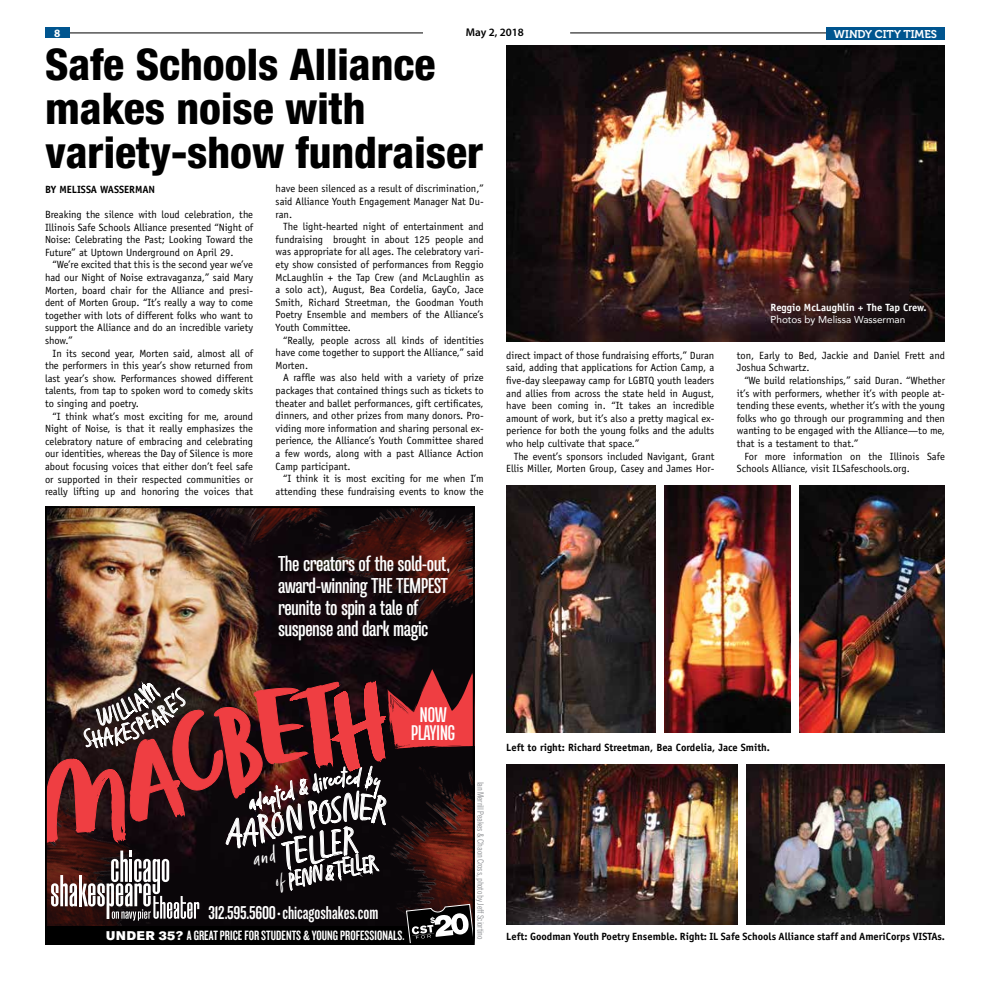
<style>
.page{position:relative;width:990px;height:990px;background:#fff}
.page>*{position:absolute;margin:0;border:0;box-sizing:border-box;transform-origin:0 0}
.t1{font:800 condensed 43.75px/43.8px "Helvetica Neue";color:#000}
.t2{font:39.75px "Zooja Light Pro";color:#fff}
.t3{font:25.25px "Zooja Light Pro";color:#fff}
.t4{font:24.5px "Zooja Light Pro";color:#fff}
.t5{font:700 21.38px/21.9px "Naratif Condensed";letter-spacing:-.025em;color:#fff}
.t6{font:700 21px/18.1px "Naratif Condensed";letter-spacing:-.03em;color:#fff;text-align:center}
.t7{font:19.38px "Knockout HTF48 Featherweight";color:#fff}
.t8{font:14px "Knockout HTF48 Featherweight";letter-spacing:.005em;color:#fff}
.t9{font:11.25px "Museo 700";color:#fff}
.t10{font:600 11.25px "Myriad Pro";color:#000}
.t11{font:700 11.25px "Myriad Pro";color:#fff}
.t12{font:10.5px/12.6px "Officina Sans";color:#000;text-align:justify}
.t13{font:700 10.5px "Officina Sans";color:#000}
.t14{font:700 10.5px "Officina Sans";color:#fff}
.t15{font:10px "Avenir";color:#fff}
.t16{font:8.75px "Trade Gothic Cond Eighteen";letter-spacing:-.03em;color:#939598}
.s1{font-size:20.75px}
.s2{font-size:12.25px}
.s3{font-family:"Akzidenz Grotesk BE Super";font-size:12.5px}
</style>
<div class="page">
<hr style="left:570px;top:33px;width:374px;height:1px;background:#000">
<hr style="left:65px;top:33px;width:358px;height:1px;background:#000">
<div style="left:45px;top:27px;width:25px;height:11px;background:#00558f"></div>
<div style="left:826px;top:27px;width:119px;height:13px;background:#00558f"></div>
<img style="left:48px;top:509px;width:338px;height:417px">
<img style="left:298px;top:749px;width:174px;height:177px">
<img style="left:48px;top:509px;width:15px;height:36px">
<img style="left:48px;top:849px;width:143px;height:77px">
<img style="left:166px;top:509px;width:152px;height:86px">
<img style="left:318px;top:509px;width:154px;height:167px">
<div style="left:269px;top:554px;width:181px;height:96px;background:#000;opacity:.36"></div>
<div style="left:45px;top:926px;width:439px;height:19px;background:#000"></div>
<svg style="left:405px;top:903px;width:67px;height:39px"></svg>
<svg style="left:386px;top:669px;width:86px;height:80px;background:#96282c"></svg>
<svg style="left:48px;top:682px;width:338px;height:167px;background:#742426"></svg>
<svg style="left:51px;top:851px;width:148px;height:70px"></svg>
<div style="left:475px;top:506px;width:9px;height:439px;background:#fff"></div>
<div style="left:45px;top:506px;width:430px;height:439px;border:2px solid #000"></div>
<img style="left:799px;top:486px;width:146px;height:247px">
<img style="left:506px;top:486px;width:150px;height:247px">
<img style="left:665px;top:486px;width:125px;height:247px">
<img style="left:506px;top:765px;width:231px;height:159px">
<img style="left:746px;top:765px;width:199px;height:159px">
<img style="left:506px;top:45px;width:439px;height:297px">
<svg style="left:81px;top:681px;width:108px;height:68px;background:#745b57"></svg>
<svg style="left:226px;top:766px;width:164px;height:124px;background:#443638"></svg>
<p class="t11" style="left:54px;top:26px;width:8px">8</p>
<p class="t10" style="left:466px;top:25px;width:60px">May 2, 2018</p>
<p class="t9" style="left:834px;top:28px;width:105px">WINDY CITY TIMES</p>
<h1 class="t1" style="left:45px;top:42px;width:440px">Safe Schools Alliance makes noise with variety-show fundraiser</h1>
<p class="t13" style="left:45px;top:183px;width:112px">BY MELISSA WASSERMAN</p>
<p class="t12" style="left:45px;top:208px;width:210px">Breaking the silence with loud celebration, the Illinois Safe Schools Alliance presented “Night of Noise: Celebrating the Past; Looking Toward the Future” at Uptown Underground on April 29.</p>
<p class="t12" style="left:45px;top:259px;width:210px;text-indent:7px">“We’re excited that this is the second year we’ve had our Night of Noise extravaganza,” said Mary Morten, board chair for the Alliance and presi&shy;dent of Morten Group. “It’s really a way to come together with lots of different folks who want to support the Alliance and do an incredible variety show.”</p>
<p class="t12" style="left:45px;top:347px;width:210px;text-indent:7px">In its second year, Morten said, almost all of the performers in this year’s show returned from last year’s show. Performances showed different talents, from tap to spoken word to comedy skits to singing and poetry.</p>
<p class="t12" style="left:45px;top:410px;width:210px;text-indent:7px">“I think what’s most exciting for me, around Night of Noise, is that it really emphasizes the celebratory nature of embracing and celebrating our identities, whereas the Day of Silence is more about focusing voices that either don’t feel safe or supported in their respected communities or really lifting up and honoring the voices that</p>
<p class="t12" style="left:276px;top:183px;width:210px">have been silenced as a result of discrimination,” said Alliance Youth Engagement Manager Nat Du&shy;ran.</p>
<p class="t12" style="left:276px;top:220px;width:210px;text-indent:7px">The light-hearted night of entertainment and fundraising brought in about 125 people and was appropriate for all ages. The celebratory vari&shy;ety show consisted of performances from Reggio McLaughlin + the Tap Crew (and McLaughlin as a solo act), August, Bea Cordelia, GayCo, Jace Smith, Richard Streetman, the Goodman Youth Poetry Ensemble and members of the Alliance’s Youth Committee.</p>
<p class="t12" style="left:276px;top:334px;width:210px;text-indent:7px">“Really, people across all kinds of identities have come together to support the Alliance,” said Morten.</p>
<p class="t12" style="left:276px;top:372px;width:210px;text-indent:7px">A raffle was also held with a variety of prize packages that contained things such as tickets to theater and ballet performances, gift certificates, dinners, and other prizes from many donors. Pro&shy;viding more information and sharing personal ex&shy;perience, the Alliance’s Youth Committee shared a few words, along with a past Alliance Action Camp participant.</p>
<p class="t12" style="left:276px;top:472px;width:210px;text-align:right">“I think it is most exciting for me when I’m attending these fundraising events to know the</p>
<p class="t12" style="left:506px;top:349px;width:210px">direct impact of those fundraising efforts,” Duran said, adding that applications for Action Camp, a five-day sleepaway camp for LGBTQ youth leaders and allies from across the state held in August, have been coming in. “It takes an incredible amount of work, but it’s also a pretty magical ex&shy;perience for both the young folks and the adults who help cultivate that space.”</p>
<p class="t12" style="left:506px;top:450px;width:210px;text-align:right">The event’s sponsors included Navigant, Grant<br>Ellis Miller, Morten Group, Casey and James Hor-</p>
<p class="t14" style="left:771px;top:301px;width:157px">Reggio McLaughlin + The Tap Crew.</p>
<p class="t15" style="left:771px;top:311px;width:136px">Photos by Melissa Wasserman</p>
<p class="t12" style="left:737px;top:349px;width:210px">ton, Early to Bed, Jackie and Daniel Frett and<br>Joshua Schwartz.</p>
<p class="t12" style="left:737px;top:374px;width:210px;text-indent:7px">“We build relationships,” said Duran. “Whether it’s with performers, whether it’s with people at&shy;tending these events, whether it’s with the young folks who go through our programming and then wanting to be engaged with the Alliance—to me, that is a testament to that.”</p>
<p class="t12" style="left:737px;top:450px;width:210px;text-indent:7px">For more information on the Illinois Safe<br>Schools Alliance, visit ILSafeschools.org.</p>
<h3 class="t5" style="left:278px;top:552px;width:174px">The creators of the sold-out, award-winning THE TEMPEST reunite to spin a tale of suspense and dark magic</h3>
<h3 class="t6" style="left:411px;top:706px;width:46px">NOW<br>PLAYING</h3>
<h3 class="t3" style="left:258px;top:786px;width:28px;rotate:-14deg">apte</h3>
<h2 class="t2" style="left:243px;top:809px;width:16px">A</h2>
<h3 class="t4" style="left:273px;top:868px;width:104px;rotate:-10deg"><span class="s1">of</span> PENN&amp;TELLER</h3>
<h3 class="t7" style="left:209px;top:903px;width:171px">312.595.5600 <span class="s2">•</span> chicagoshakes.com</h3>
<h3 class="t8" style="left:106px;top:928px;width:300px"><span class="s3">UNDER 35?</span> A GREAT PRICE FOR STUDENTS &amp; YOUNG PROFESSIONALS.</h3>
<p class="t16" style="left:486px;top:782px;width:159px;rotate:90deg">Ian Merrill Peakes &amp; Chaon Cross, photo by Jeff Sciortino</p>
<p class="t13" style="left:506px;top:741px;width:265px">Left to right: Richard Streetman, Bea Cordelia, Jace Smith.</p>
<p class="t13" style="left:506px;top:930px;width:440px">Left: Goodman Youth Poetry Ensemble. Right: IL Safe Schools Alliance staff and AmeriCorps VISTAs.</p>
</div>
